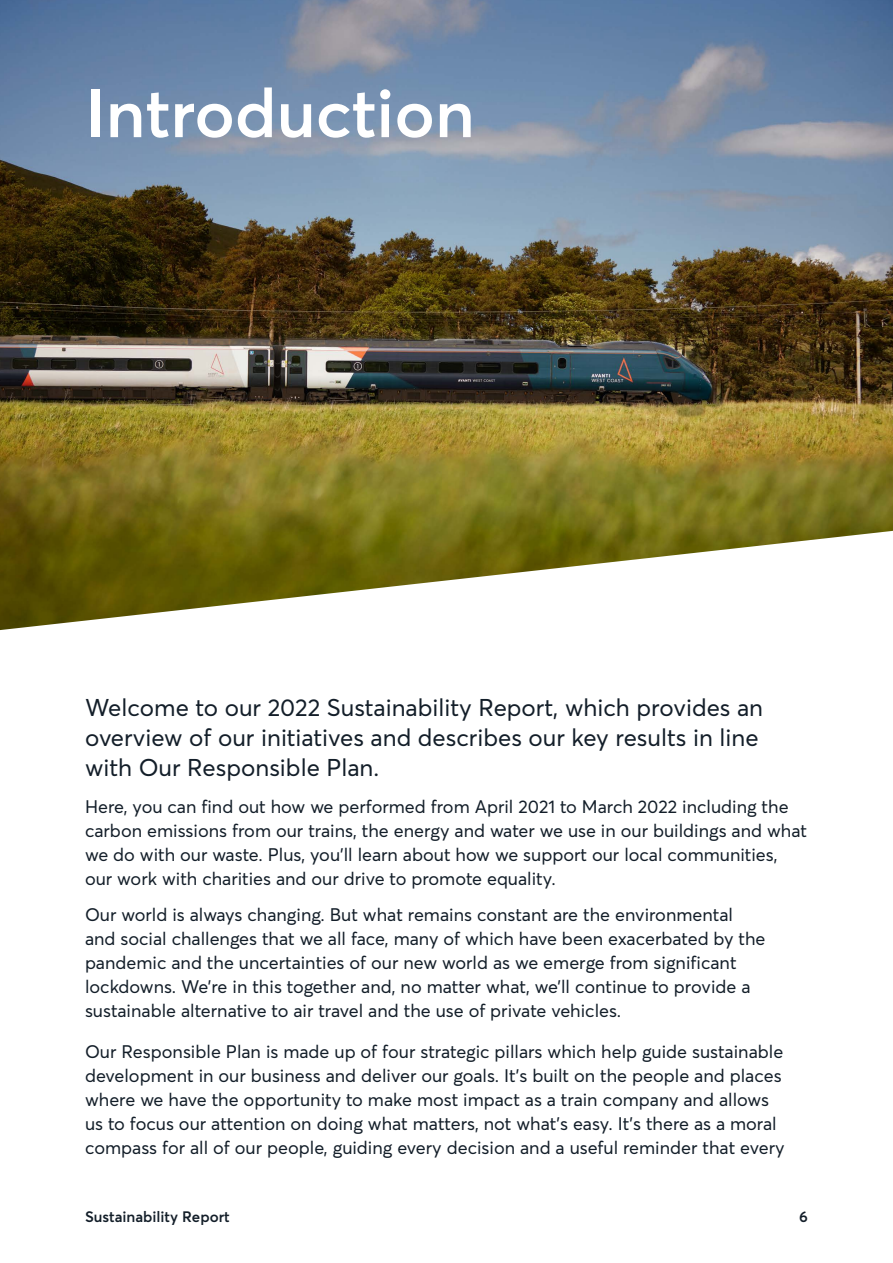
<style>
.page{position:relative;width:893px;height:1263px;background:#fff}
.page>*{position:absolute;margin:0;border:0;box-sizing:border-box;transform-origin:0 0}
.t1{font:600 67.5px "Averta";color:#fff}
.t2{font:24px/30px "Averta";color:#131e29}
.t3{font:18px/24px "Averta";color:#131e29}
.t4{font:600 15px "Averta";color:#131e29}
</style>
<div class="page">
<img style="left:0;top:0;width:893px;height:630px">
<h1 class="t1" style="left:85px;top:71px;width:391px">Introduction</h1>
<h2 class="t2" style="left:85px;top:692px;width:680px">Welcome to our 2022 Sustainability Report, which provides an overview of our initiatives and describes our key results in line with Our Responsible Plan.</h2>
<p class="t3" style="left:85px;top:794px;width:724px">Here, you can find out how we performed from April 2021 to March 2022 including the carbon emissions from our trains, the energy and water we use in our buildings and what we do with our waste. Plus, you’ll learn about how we support our local communities, our work with charities and our drive to promote equality.</p>
<p class="t3" style="left:85px;top:903px;width:682px">Our world is always changing. But what remains constant are the environmental and social challenges that we all face, many of which have been exacerbated by the pandemic and the uncertainties of our new world as we emerge from significant lockdowns. We’re in this together and, no matter what, we’ll continue to provide a sustainable alternative to air travel and the use of private vehicles.</p>
<p class="t3" style="left:85px;top:1040px;width:701px">Our Responsible Plan is made up of four strategic pillars which help guide sustainable development in our business and deliver our goals. It’s built on the people and places where we have the opportunity to make most impact as a train company and allows us to focus our attention on doing what matters, not what’s easy. It’s there as a moral compass for all of our people, guiding every decision and a useful reminder that every</p>
<p class="t4" style="left:85px;top:1207px;width:146px">Sustainability Report</p>
<p class="t4" style="left:799px;top:1207px;width:10px">6</p>
</div>
